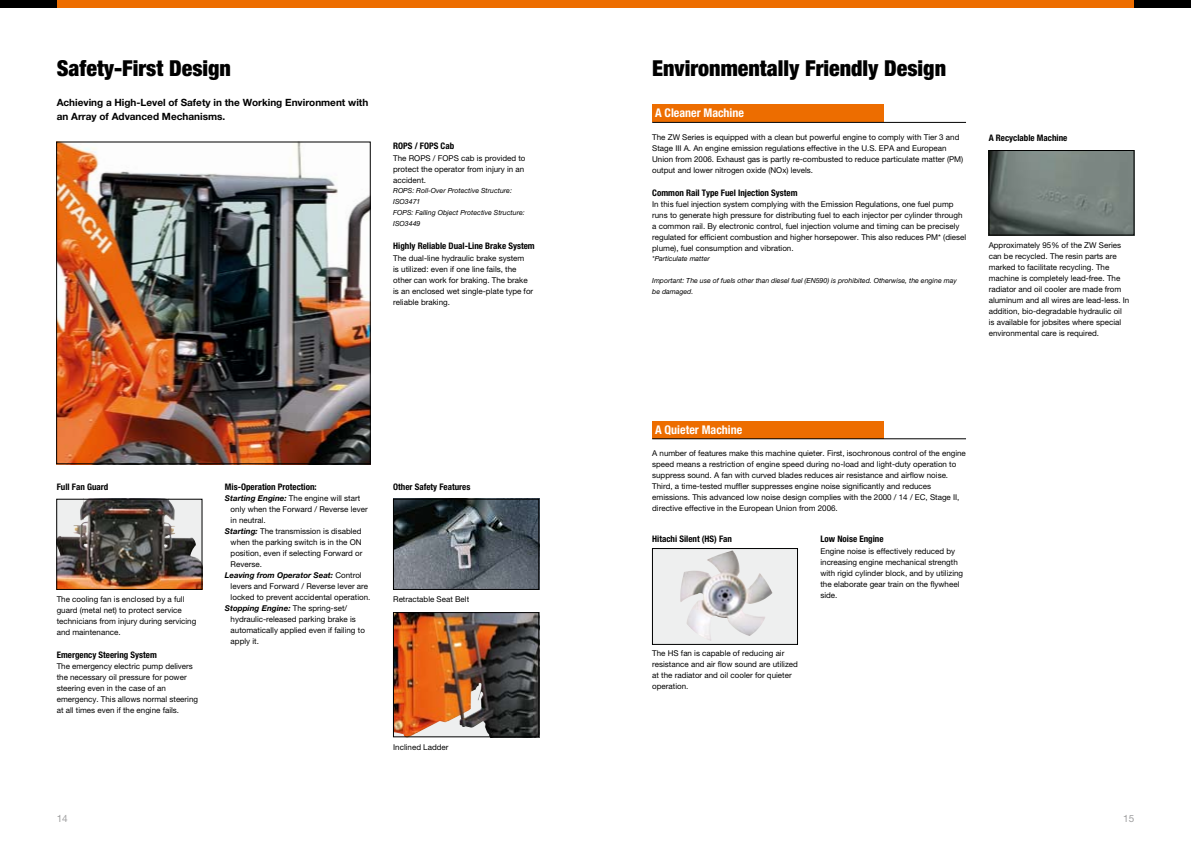
<style>
.page{position:relative;width:1191px;height:842px;background:#fff}
.page>*{position:absolute;margin:0;border:0;box-sizing:border-box;transform-origin:0 0}
.t1{font:900 condensed 22px "Helvetica Neue";color:#000}
.t2{font:700 condensed 12px "Helvetica Neue";color:#fff}
.t3{font:700 10px/14px "Helvetica Neue";color:#000}
.t4{font:10px "Helvetica Neue";color:#9f9fa0}
.t5{font:700 condensed 9px "Helvetica Neue";color:#000}
.t6{font:8px/11px "Helvetica Neue";color:#000}
.t7{font:italic 700 8px "Helvetica Neue";color:#000}
.t8{font:italic 7px/11px "Helvetica Neue";color:#000}
.s1{font-weight:700;font-style:italic}
.s2{font-weight:400;font-style:normal}
</style>
<div class="page">
<div style="left:652px;top:548px;width:145px;height:96px;background:#eeefef"></div>
<img style="left:680px;top:550px;width:92px;height:91px">
<div style="left:652px;top:548px;width:145px;height:97px;border:1px solid #000"></div>
<img style="left:990px;top:152px;width:142px;height:81px">
<div style="left:988px;top:150px;width:146px;height:85px;border:1px solid #000"></div>
<img style="left:58px;top:144px;width:310px;height:318px">
<div style="left:56px;top:142px;width:314px;height:322px;border:1px solid #000"></div>
<img style="left:58px;top:501px;width:142px;height:87px">
<div style="left:56px;top:499px;width:146px;height:91px;border:1px solid #000"></div>
<img style="left:395px;top:501px;width:142px;height:87px">
<div style="left:393px;top:499px;width:146px;height:91px;border:1px solid #000"></div>
<img style="left:395px;top:614px;width:142px;height:121px">
<div style="left:393px;top:612px;width:146px;height:125px;border:1px solid #000"></div>
<div style="left:0;top:0;width:595px;height:8px;background:#ed6d00"></div>
<div style="left:0;top:0;width:57px;height:8px;background:#000"></div>
<div style="left:595px;top:0;width:596px;height:8px;background:#ed6d00"></div>
<div style="left:1134px;top:0;width:57px;height:8px;background:#000"></div>
<div style="left:652px;top:105px;width:232px;height:17px;background:#ed6d00"></div>
<hr style="left:652px;top:122px;width:314px;height:1px;background:#000">
<div style="left:652px;top:421px;width:232px;height:17px;background:#ed6d00"></div>
<hr style="left:652px;top:438px;width:314px;height:1px;background:#000">
<h1 class="t1" style="left:57px;top:54px;width:176px">Safety-First Design</h1>
<p class="t3" style="left:57px;top:96px;width:313px">Achieving a High-Level of Safety in the Working Environment with an Array of Advanced Mechanisms.</p>
<p class="t5" style="left:393px;top:141px;width:62px">ROPS / FOPS Cab</p>
<p class="t6" style="left:393px;top:152px;width:134px">The ROPS / FOPS cab is provided to protect the operator from injury in an accident.</p>
<p class="t8" style="left:393px;top:185px;width:133px">ROPS: Roll-Over Protective Structure:<br>ISO3471<br>FOPS: Falling Object Protective Structure:<br>ISO3449</p>
<p class="t5" style="left:393px;top:241px;width:143px">Highly Reliable Dual-Line Brake System</p>
<p class="t6" style="left:393px;top:252px;width:142px">The dual-line hydraulic brake system<br>is utilized: even if one line fails, the other can work for braking. The brake is an enclosed wet single-plate type for reliable braking.</p>
<p class="t5" style="left:57px;top:481px;width:53px">Full Fan Guard</p>
<p class="t5" style="left:393px;top:481px;width:79px">Other Safety Features</p>
<p class="t5" style="left:225px;top:481px;width:93px">Mis-Operation Protection:</p>
<p class="t6" style="left:225px;top:492px;width:137px"><span class="s1">Starting Engine:</span> The engine will start</p>
<p class="t6" style="left:231px;top:503px;width:139px">only when the Forward / Reverse lever</p>
<p class="t6" style="left:231px;top:514px;width:37px">in neutral.</p>
<p class="t6" style="left:225px;top:525px;width:138px"><span class="s1">Starting:</span> The transmission is disabled</p>
<p class="t6" style="left:231px;top:536px;width:132px">when the parking switch is in the ON</p>
<p class="t6" style="left:231px;top:547px;width:133px">position, even if selecting Forward or</p>
<p class="t6" style="left:231px;top:558px;width:33px">Reverse.</p>
<p class="t7" style="left:225px;top:570px;width:138px">Leaving from Operator Seat: <span class="s2">Control</span></p>
<p class="t6" style="left:231px;top:580px;width:139px">levers and Forward / Reverse lever are</p>
<p class="t6" style="left:231px;top:591px;width:141px">locked to prevent accidental operation.</p>
<p class="t7" style="left:225px;top:603px;width:124px">Stopping Engine: <span class="s2">The spring-set/</span></p>
<p class="t6" style="left:231px;top:613px;width:127px">hydraulic-released parking brake is</p>
<p class="t6" style="left:231px;top:624px;width:136px">automatically applied even if failing to</p>
<p class="t6" style="left:231px;top:635px;width:30px">apply it.</p>
<p class="t6" style="left:57px;top:594px;width:129px">The cooling fan is enclosed by a full</p>
<p class="t6" style="left:393px;top:594px;width:77px">Retractable Seat Belt</p>
<p class="t6" style="left:57px;top:605px;width:141px">guard (metal net) to protect service technicians from injury during servicing and maintenance.</p>
<p class="t5" style="left:57px;top:649px;width:102px">Emergency Steering System</p>
<p class="t6" style="left:57px;top:661px;width:143px">The emergency electric pump delivers the necessary oil pressure for power steering even in the case of an emergency. This allows normal steering at all times even if the engine fails.</p>
<p class="t6" style="left:393px;top:741px;width:57px">Inclined Ladder</p>
<h1 class="t1" style="left:652px;top:54px;width:295px">Environmentally Friendly Design</h1>
<h2 class="t2" style="left:655px;top:106px;width:90px">A Cleaner Machine</h2>
<p class="t6" style="left:652px;top:132px;width:313px">The ZW Series is equipped with a clean but powerful engine to comply with Tier 3 and Stage III A. An engine emission regulations effective in the U.S. EPA and European Union from 2006. Exhaust gas is partly re-combusted to reduce particulate matter (PM) output and lower nitrogen oxide (NOx) levels.</p>
<p class="t5" style="left:652px;top:187px;width:147px">Common Rail Type Fuel Injection System</p>
<p class="t6" style="left:652px;top:199px;width:315px">In this fuel injection system complying with the Emission Regulations, one fuel pump runs to generate high pressure for distributing fuel to each injector per cylinder through a common rail. By electronic control, fuel injection volume and timing can be precisely regulated for efficient combustion and higher horsepower. This also reduces PM* (diesel plume), fuel consumption and vibration.</p>
<p class="t8" style="left:652px;top:253px;width:59px">*Particulate matter</p>
<p class="t8" style="left:652px;top:275px;width:306px">Important: The use of fuels other than diesel fuel (EN590) is prohibited. Otherwise, the engine may be damaged.</p>
<p class="t5" style="left:988px;top:132px;width:80px">A Recyclable Machine</p>
<p class="t6" style="left:988px;top:239px;width:142px">Approximately 95% of the ZW Series can be recycled. The resin parts are marked to facilitate recycling. The machine is completely lead-free. The radiator and oil cooler are made from aluminum and all wires are lead-less. In addition, bio-degradable hydraulic oil is available for jobsites where special environmental care is required.</p>
<h2 class="t2" style="left:655px;top:422px;width:89px">A Quieter Machine</h2>
<p class="t6" style="left:652px;top:448px;width:315px">A number of features make this machine quieter. First, isochronous control of the engine speed means a restriction of engine speed during no-load and light-duty operation to suppress sound. A fan with curved blades reduces air resistance and airflow noise.<br>Third, a time-tested muffler suppresses engine noise significantly and reduces emissions. This advanced low noise design complies with the 2000 / 14 / EC, Stage II, directive effective in the European Union from 2006.</p>
<p class="t5" style="left:652px;top:534px;width:81px">Hitachi Silent (HS) Fan</p>
<p class="t6" style="left:652px;top:648px;width:147px">The HS fan is capable of reducing air resistance and air flow sound are utilized at the radiator and oil cooler for quieter operation.</p>
<p class="t5" style="left:820px;top:534px;width:65px">Low Noise Engine</p>
<p class="t6" style="left:820px;top:545px;width:144px">Engine noise is effectively reduced by increasing engine mechanical strength with rigid cylinder block, and by utilizing the elaborate gear train on the flywheel side.</p>
<p class="t4" style="left:57px;top:813px;width:13px">14</p>
<p class="t4" style="left:1123px;top:813px;width:13px">15</p>
</div>
